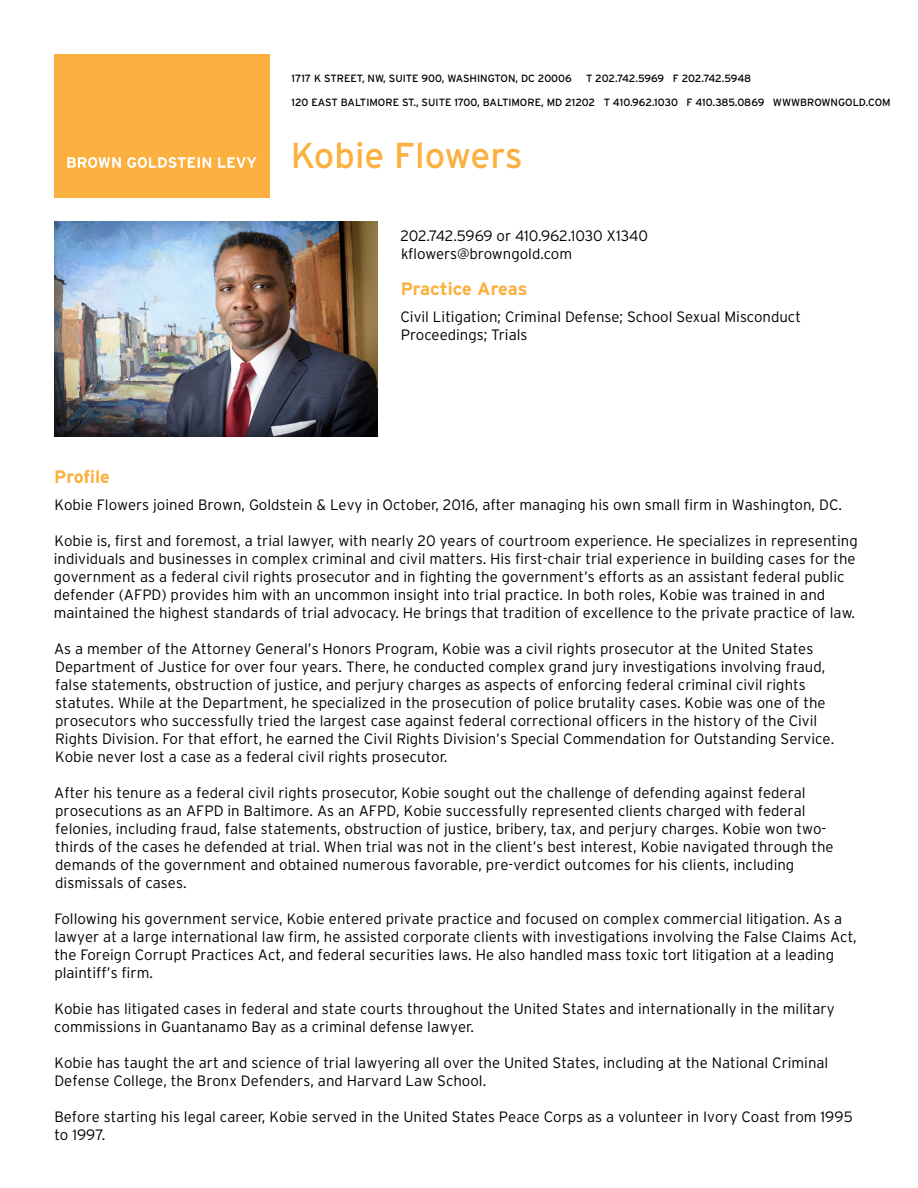
<style>
.page{position:relative;width:918px;height:1188px;background:#fff}
.page>*{position:absolute;margin:0;border:0;box-sizing:border-box;transform-origin:0 0}
.t1{font:36px "Interstate";color:#fbb040}
.t2{font:700 18px "Interstate";color:#fbb040}
.t3{font:300 15px/18px "Interstate";color:#000}
.t4{font:10.5px "Interstate";color:#000}
.t5{font:10.5px "Interstate";letter-spacing:-.02em;color:#000}
</style>
<div class="page">
<div style="left:54px;top:54px;width:216px;height:144px;background:#fbb040"></div>
<svg style="left:67px;top:157px;width:190px;height:11px"></svg>
<img style="left:54px;top:221px;width:324px;height:215px">
<p class="t4" style="left:292px;top:72px;width:282px">1717 K STREET, NW, SUITE 900, WASHINGTON, DC 20006</p>
<p class="t5" style="left:586px;top:72px;width:167px">T 202.742.5969 F 202.742.5948</p>
<p class="t4" style="left:292px;top:96px;width:601px">120 EAST BALTIMORE ST., SUITE 1700, BALTIMORE, MD 21202 T 410.962.1030 F 410.385.0869 WWWBROWNGOLD.COM</p>
<h1 class="t1" style="left:291px;top:133px;width:234px">Kobie Flowers</h1>
<p class="t3" style="left:400px;top:227px;width:249px">202.742.5969 or 410.962.1030 X1340 kfowers@browngold.com</p>
<h2 class="t2" style="left:401px;top:278px;width:128px">Practice Areas</h2>
<p class="t3" style="left:401px;top:308px;width:402px">Civil Litigation; Criminal Defense; School Sexual Misconduct<br>Proceedings; Trials</p>
<p class="t2" style="left:54px;top:466px;width:57px">Profle</p>
<p class="t3" style="left:54px;top:496px;width:789px">Kobie Flowers joined Brown, Goldstein &amp; Levy in October, 2016, after managing his own small frm in Washington, DC.</p>
<p class="t3" style="left:54px;top:532px;width:805px">Kobie is, frst and foremost, a trial lawyer, with nearly 20 years of courtroom experience. He specializes in representing individuals and businesses in complex criminal and civil matters. His frst-chair trial experience in building cases for the government as a federal civil rights prosecutor and in fghting the government’s efforts as an assistant federal public defender (AFPD) provides him with an uncommon insight into trial practice. In both roles, Kobie was trained in and maintained the highest standards of trial advocacy. He brings that tradition of excellence to the private practice of law.</p>
<p class="t3" style="left:54px;top:640px;width:782px">As a member of the Attorney General’s Honors Program, Kobie was a civil rights prosecutor at the United States Department of Justice for over four years. There, he conducted complex grand jury investigations involving fraud, false statements, obstruction of justice, and perjury charges as aspects of enforcing federal criminal civil rights statutes. While at the Department, he specialized in the prosecution of police brutality cases. Kobie was one of the prosecutors who successfully tried the largest case against federal correctional offcers in the history of the Civil Rights Division. For that effort, he earned the Civil Rights Division’s Special Commendation for Outstanding Service.<br>Kobie never lost a case as a federal civil rights prosecutor.</p>
<p class="t3" style="left:54px;top:784px;width:781px">After his tenure as a federal civil rights prosecutor, Kobie sought out the challenge of defending against federal prosecutions as an AFPD in Baltimore. As an AFPD, Kobie successfully represented clients charged with federal felonies, including fraud, false statements, obstruction of justice, bribery, tax, and perjury charges. Kobie won two&shy;thirds of the cases he defended at trial. When trial was not in the client’s best interest, Kobie navigated through the demands of the government and obtained numerous favorable, pre-verdict outcomes for his clients, including dismissals of cases.</p>
<p class="t3" style="left:54px;top:910px;width:804px">Following his government service, Kobie entered private practice and focused on complex commercial litigation. As a lawyer at a large international law frm, he assisted corporate clients with investigations involving the False Claims Act, the Foreign Corrupt Practices Act, and federal securities laws. He also handled mass toxic tort litigation at a leading plaintiff’s frm.</p>
<p class="t3" style="left:54px;top:1000px;width:782px">Kobie has litigated cases in federal and state courts throughout the United States and internationally in the military commissions in Guantanamo Bay as a criminal defense lawyer.</p>
<p class="t3" style="left:54px;top:1054px;width:775px">Kobie has taught the art and science of trial lawyering all over the United States, including at the National Criminal<br>Defense College, the Bronx Defenders, and Harvard Law School.</p>
<p class="t3" style="left:54px;top:1108px;width:800px">Before starting his legal career, Kobie served in the United States Peace Corps as a volunteer in Ivory Coast from 1995 to 1997.</p>
</div>
